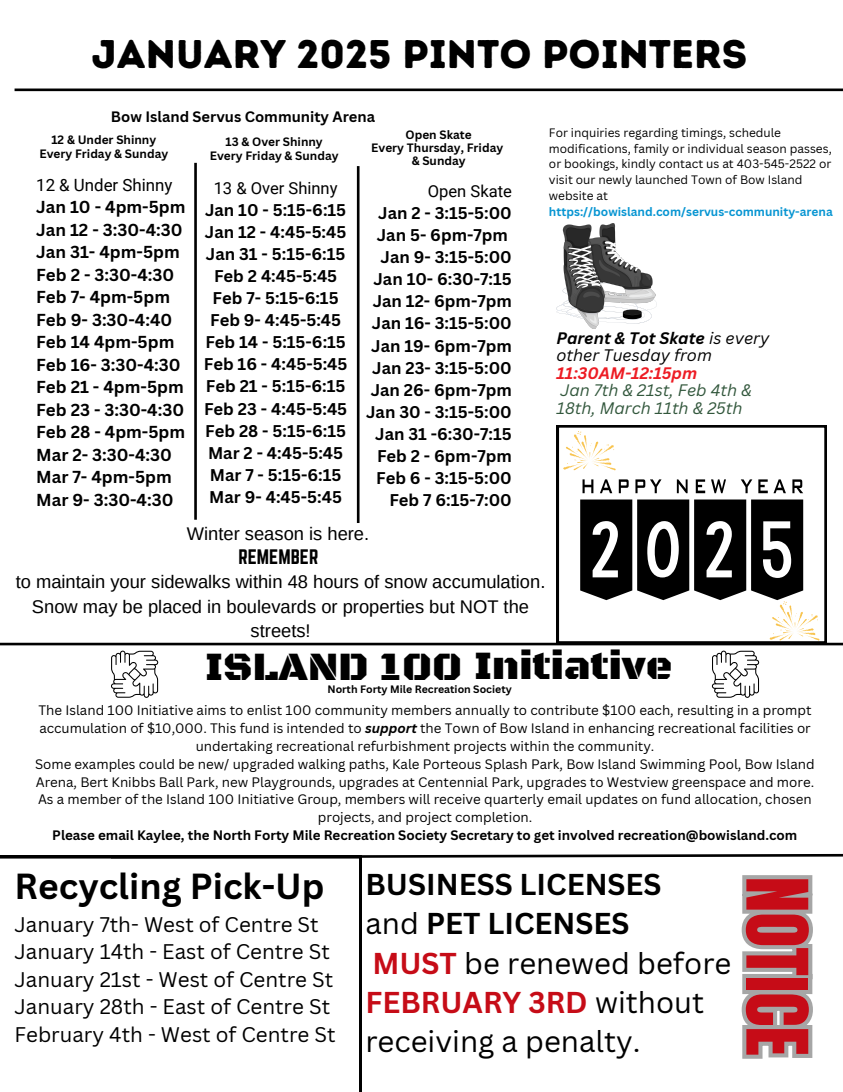
<style>
.page{position:relative;width:843px;height:1092px;background:#fff}
.page>*{position:absolute;margin:0;border:0;box-sizing:border-box;transform-origin:0 0}
.t1{font:72.1px "Anton";color:#c60c17}
.t2{font:40.95px "Black Ops One";color:#000}
.t3{font:39.9px "Intro Rust Base";color:#000}
.t4{font:700 35.35px "Canva Sans";color:#000}
.t5{font:29.4px/39.2px "Canva Sans";color:#000}
.t6{font:20.65px/27.7px "Canva Sans";color:#000}
.t7{font:18.2px/24.5px "Arimo";color:#000;text-align:center}
.t8{font:18.2px "Norwester";color:#000}
.t9{font:700 16.8px "Canva Sans";color:#000}
.t10{font:16.8px "Roboto";color:#000}
.t11{font:700 16.45px "Canva Sans";color:#000}
.t12{font:16.45px "Roboto";color:#000}
.t13{font:italic 16.1px/17.5px "Canva Sans";color:#000}
.t14{font:italic 16.1px/17.5px "Canva Sans";color:#32573c}
.t15{font:700 14.7px "Canva Sans";color:#000}
.t16{font:13.3px/17.8px "Canva Sans";color:#000;text-align:center}
.t17{font:700 13.3px "Canva Sans";color:#000}
.t18{font:11.9px/15.8px "Canva Sans";color:#000}
.t19{font:700 11.9px "Canva Sans";color:#000}
.t20{font:700 11.9px "Canva Sans";color:#0795d2}
.t21{font:700 10.5px "Canva Sans";color:#000}
.s1{font-weight:700}
.s2{font-weight:700;color:#ed1c24}
.s3{font-weight:700;font-style:italic}
.s4{font-weight:700;color:#c60c17}
</style>
<div class="page">
<svg style="left:108px;top:853px;width:735px;height:7px"></svg>
<hr style="left:15px;top:89px;width:828px;height:2px;background:#000">
<svg style="left:0;top:856px;width:361px;height:236px"></svg>
<svg style="left:556px;top:425px;width:271px;height:218px"></svg>
<hr style="left:0;top:643px;width:843px;height:2px;background:#000">
<svg style="left:111px;top:651px;width:47px;height:47px"></svg>
<svg style="left:712px;top:651px;width:47px;height:47px"></svg>
<img style="left:556px;top:224px;width:100px;height:105px">
<svg style="left:677px;top:479px;width:10px;height:14px"></svg>
<svg style="left:695px;top:479px;width:10px;height:14px"></svg>
<svg style="left:711px;top:479px;width:15px;height:14px"></svg>
<svg style="left:740px;top:479px;width:12px;height:14px"></svg>
<svg style="left:758px;top:479px;width:9px;height:14px"></svg>
<svg style="left:773px;top:479px;width:13px;height:14px"></svg>
<svg style="left:792px;top:479px;width:11px;height:14px"></svg>
<svg style="left:582px;top:479px;width:11px;height:14px"></svg>
<svg style="left:600px;top:479px;width:12px;height:14px"></svg>
<svg style="left:619px;top:479px;width:9px;height:14px"></svg>
<svg style="left:635px;top:479px;width:26px;height:14px"></svg>
<svg style="left:580px;top:500px;width:239px;height:141px"></svg>
<svg style="left:563px;top:431px;width:53px;height:39px"></svg>
<svg style="left:741px;top:875px;width:72px;height:184px"></svg>
<hr style="left:194px;top:163px;width:3px;height:357px;background:#000">
<hr style="left:357px;top:166px;width:2px;height:357px;background:#000">
<p class="t3" style="left:92px;top:31px;width:657px">JANUARY 2025 PINTO POINTERS</p>
<p class="t15" style="left:111px;top:106px;width:266px">Bow Island Servus Community Arena</p>
<p class="t19" style="left:51px;top:132px;width:106px">12 &amp; Under Shinny</p>
<p class="t19" style="left:39px;top:146px;width:130px">Every Friday &amp; Sunday</p>
<p class="t10" style="left:36px;top:175px;width:138px">12 &amp; Under Shinny</p>
<p class="t9" style="left:36px;top:196px;width:151px">Jan 10 - 4pm-5pm</p>
<p class="t9" style="left:36px;top:218px;width:148px">Jan 12 - 3:30-4:30</p>
<p class="t9" style="left:36px;top:241px;width:145px">Jan 31- 4pm-5pm</p>
<p class="t9" style="left:36px;top:263px;width:139px">Feb 2 - 3:30-4:30</p>
<p class="t9" style="left:36px;top:286px;width:135px">Feb 7- 4pm-5pm</p>
<p class="t9" style="left:36px;top:308px;width:138px">Feb 9- 3:30-4:40</p>
<p class="t9" style="left:36px;top:331px;width:140px">Feb 14 4pm-5pm</p>
<p class="t9" style="left:36px;top:353px;width:146px">Feb 16- 3:30-4:30</p>
<p class="t9" style="left:36px;top:376px;width:149px">Feb 21 - 4pm-5pm</p>
<p class="t9" style="left:36px;top:398px;width:149px">Feb 23 - 3:30-4:30</p>
<p class="t9" style="left:36px;top:421px;width:150px">Feb 28 - 4pm-5pm</p>
<p class="t9" style="left:36px;top:443px;width:137px">Mar 2- 3:30-4:30</p>
<p class="t9" style="left:36px;top:466px;width:137px">Mar 7- 4pm-5pm</p>
<p class="t9" style="left:36px;top:488px;width:139px">Mar 9- 3:30-4:30</p>
<p class="t19" style="left:225px;top:133px;width:99px">13 &amp; Over Shinny</p>
<p class="t19" style="left:210px;top:147px;width:130px">Every Friday &amp; Sunday</p>
<p class="t12" style="left:214px;top:179px;width:125px">13 &amp; Over Shinny</p>
<p class="t11" style="left:205px;top:198px;width:143px">Jan 10 - 5:15-6:15</p>
<p class="t11" style="left:205px;top:220px;width:143px">Jan 12 - 4:45-5:45</p>
<p class="t11" style="left:206px;top:242px;width:141px">Jan 31 - 5:15-6:15</p>
<p class="t11" style="left:214px;top:265px;width:125px">Feb 2 4:45-5:45</p>
<p class="t11" style="left:213px;top:287px;width:127px">Feb 7- 5:15-6:15</p>
<p class="t11" style="left:210px;top:309px;width:132px">Feb 9- 4:45-5:45</p>
<p class="t11" style="left:205px;top:331px;width:142px">Feb 14 - 5:15-6:15</p>
<p class="t11" style="left:204px;top:353px;width:145px">Feb 16 - 4:45-5:45</p>
<p class="t11" style="left:206px;top:375px;width:141px">Feb 21 - 5:15-6:15</p>
<p class="t11" style="left:204px;top:397px;width:145px">Feb 23 - 4:45-5:45</p>
<p class="t11" style="left:205px;top:419px;width:142px">Feb 28 - 5:15-6:15</p>
<p class="t11" style="left:208px;top:441px;width:137px">Mar 2 - 4:45-5:45</p>
<p class="t11" style="left:210px;top:463px;width:133px">Mar 7 - 5:15-6:15</p>
<p class="t11" style="left:209px;top:485px;width:134px">Mar 9- 4:45-5:45</p>
<p class="t19" style="left:405px;top:126px;width:68px">Open Skate</p>
<h3 class="t19" style="left:371px;top:139px;width:133px">Every Thursday, Friday</h3>
<h2 class="t19" style="left:412px;top:152px;width:55px">&amp; Sunday</h2>
<p class="t12" style="left:428px;top:182px;width:85px">Open Skate</p>
<p class="t11" style="left:378px;top:202px;width:135px">Jan 2 - 3:15-5:00</p>
<p class="t11" style="left:377px;top:224px;width:133px">Jan 5- 6pm-7pm</p>
<p class="t11" style="left:380px;top:246px;width:133px">Jan 9- 3:15-5:00</p>
<p class="t11" style="left:373px;top:268px;width:140px">Jan 10- 6:30-7:15</p>
<p class="t11" style="left:373px;top:290px;width:141px">Jan 12- 6pm-7pm</p>
<p class="t11" style="left:372px;top:312px;width:141px">Jan 16- 3:15-5:00</p>
<p class="t11" style="left:371px;top:334px;width:142px">Jan 19- 6pm-7pm</p>
<p class="t11" style="left:372px;top:356px;width:141px">Jan 23- 3:15-5:00</p>
<p class="t11" style="left:371px;top:378px;width:143px">Jan 26- 6pm-7pm</p>
<p class="t11" style="left:366px;top:400px;width:147px">Jan 30 - 3:15-5:00</p>
<p class="t11" style="left:375px;top:422px;width:138px">Jan 31 -6:30-7:15</p>
<p class="t11" style="left:377px;top:444px;width:136px">Feb 2 - 6pm-7pm</p>
<p class="t11" style="left:376px;top:466px;width:137px">Feb 6 - 3:15-5:00</p>
<p class="t11" style="left:389px;top:488px;width:124px">Feb 7 6:15-7:00</p>
<p class="t18" style="left:549px;top:124px;width:284px">For inquiries regarding timings, schedule modifications, family or individual season passes, or bookings, kindly contact us at 403-545-2522 or visit our newly launched Town of Bow Island website at</p>
<p class="t20" style="left:549px;top:203px;width:285px">https://bowisland.com/servus-community-arena</p>
<p class="t13" style="left:556px;top:329px;width:214px"><span class="s1">Parent &amp; Tot Skate</span> is every other Tuesday from<br><span class="s2">11:30AM-12:15pm</span></p>
<p class="t14" style="left:556px;top:381px;width:197px">Jan 7th &amp; 21st, Feb 4th &amp;<br>18th, March 11th &amp; 25th</p>
<p class="t7" style="left:187px;top:521px;width:184px">Winter season is here.</p>
<p class="t8" style="left:238px;top:546px;width:81px">REMEMBER</p>
<p class="t7" style="left:16px;top:570px;width:531px">to maintain your sidewalks within 48 hours of snow accumulation.<br>Snow may be placed in boulevards or properties but NOT the streets!</p>
<p class="t2" style="left:205px;top:641px;width:469px">ISLAND 100 Initiative</p>
<p class="t21" style="left:327px;top:682px;width:186px">North Forty Mile Recreation Society</p>
<h4 class="t16" style="left:38px;top:701px;width:774px">The Island 100 Initiative aims to enlist 100 community members annually to contribute $100 each, resulting in a prompt accumulation of $10,000. This fund is intended to <span class="s3">support</span> the Town of Bow Island in enhancing recreational facilities or undertaking recreational refurbishment projects within the community.</h4>
<p class="t16" style="left:35px;top:755px;width:781px;text-align:left">Some examples could be new/ upgraded walking paths, Kale Porteous Splash Park, Bow Island Swimming Pool, Bow Island<br>Arena, Bert Knibbs Ball Park, new Playgrounds, upgrades at Centennial Park, upgrades to Westview greenspace and more.</p>
<p class="t16" style="left:38px;top:790px;width:775px">As a member of the Island 100 Initiative Group, members will receive quarterly email updates on fund allocation, chosen projects, and project completion.</p>
<p class="t17" style="left:52px;top:826px;width:746px">Please email Kaylee, the North Forty Mile Recreation Society Secretary to get involved recreation@bowisland.com</p>
<p class="t4" style="left:15px;top:861px;width:312px">Recycling Pick-Up</p>
<p class="t6" style="left:15px;top:910px;width:322px">January 7th- West of Centre St<br>January 14th - East of Centre St<br>January 21st - West of Centre St<br>January 28th - East of Centre St<br>February 4th - West of Centre St</p>
<p class="t5" style="left:365px;top:864px;width:367px"><span class="s1">BUSINESS LICENSES<br></span>and <span class="s1">PET LICENSES<br></span><span class="s4">MUST</span> be renewed before<br><span class="s4">FEBRUARY 3RD</span> without receiving a penalty.</p>
<p class="t1" style="left:828px;top:877px;width:181px;rotate:90deg">NOTICE</p>
</div>
